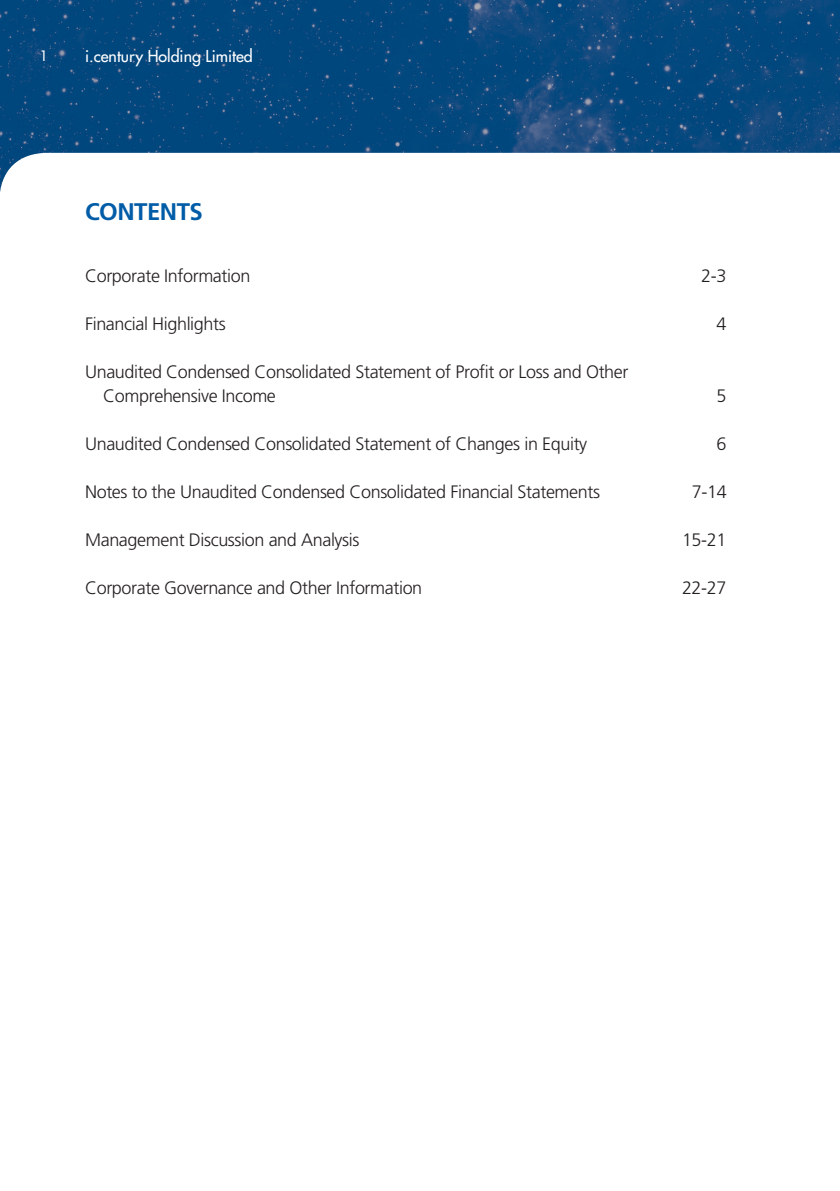
<style>
.page{position:relative;width:840px;height:1191px;background:#fff}
.page>*{position:absolute;margin:0;border:0;box-sizing:border-box;transform-origin:0 0}
.t1{font:700 24px "Frutiger LT Std";letter-spacing:-.02em;color:#005ca7}
.t2{font:300 18px/24px "Frutiger LT Std";letter-spacing:-.02em;color:#231f20}
.t3{font:500 16px "Futura Std";color:#fff}
.t4{font:500 14px "Futura Std";color:#fff}
</style>
<div class="page">
<svg style="left:0;top:0;width:839px;height:192px;fill:#02487e"></svg>
<p class="t4" style="left:40px;top:47px;width:10px">1</p>
<p class="t3" style="left:85px;top:46px;width:169px">i.century Holding Limited</p>
<h1 class="t1" style="left:85px;top:197px;width:119px">CONTENTS</h1>
<p class="t2" style="left:85px;top:264px;width:167px">Corporate Information</p>
<p class="t2" style="left:700px;top:264px;width:27px">2-3</p>
<p class="t2" style="left:85px;top:312px;width:142px">Financial Highlights</p>
<p class="t2" style="left:716px;top:312px;width:12px">4</p>
<p class="t2" style="left:103px;top:360px;width:526px;text-indent:-18px">Unaudited Condensed Consolidated Statement of Profit or Loss and Other<br>Comprehensive Income</p>
<p class="t2" style="left:716px;top:384px;width:12px">5</p>
<p class="t2" style="left:85px;top:432px;width:503px">Unaudited Condensed Consolidated Statement of Changes in Equity</p>
<p class="t2" style="left:716px;top:432px;width:12px">6</p>
<p class="t2" style="left:85px;top:480px;width:516px">Notes to the Unaudited Condensed Consolidated Financial Statements</p>
<p class="t2" style="left:691px;top:480px;width:36px">7-14</p>
<p class="t2" style="left:85px;top:528px;width:275px">Management Discussion and Analysis</p>
<p class="t2" style="left:681px;top:528px;width:46px">15-21</p>
<p class="t2" style="left:85px;top:576px;width:338px">Corporate Governance and Other Information</p>
<p class="t2" style="left:681px;top:576px;width:46px">22-27</p>
</div>
